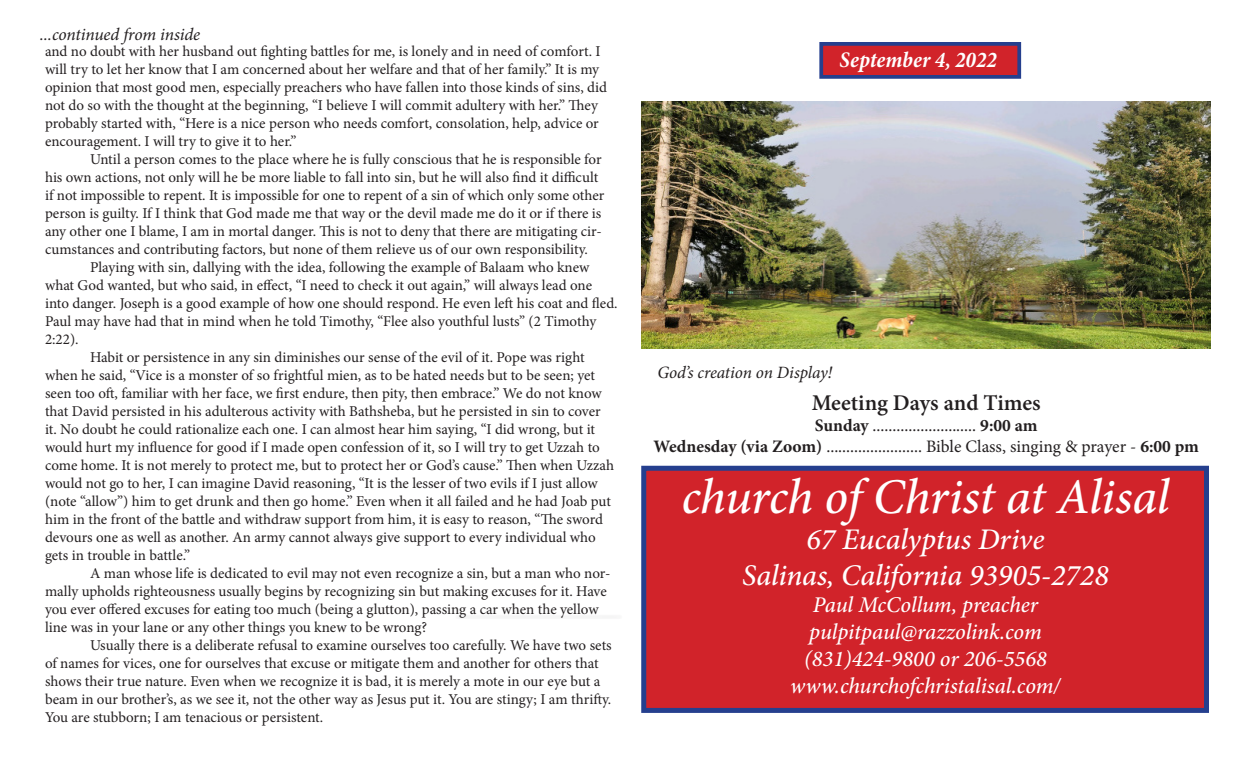
<style>
.page{position:relative;width:1260px;height:765px;background:#fff}
.page>*{position:absolute;margin:0;border:0;box-sizing:border-box;transform-origin:0 0}
.t1{font:italic 500 50px "Minion Pro";letter-spacing:-.01em;color:#fff}
.t2{font:italic 500 30px "Minion Pro";letter-spacing:-.005em;color:#fff}
.t3{font:italic 500 22.5px "Minion Pro";letter-spacing:-.01em;color:#fff}
.t4{font:600 22.5px "Minion Pro";color:#231f20}
.t5{font:italic 700 condensed 22.5px "Minion Pro";color:#fff}
.t6{font:17.5px "Minion Pro";letter-spacing:-.005em;color:#231f20}
.t7{font:italic 17.5px "Minion Pro";letter-spacing:-.01em;color:#231f20}
.t8{font:italic 17.25px "Minion Pro";letter-spacing:-.005em;color:#231f20}
.t9{font:15px/18px "Minion Pro";letter-spacing:-.005em;color:#231f20}
.s1{font-weight:700}
</style>
<div class="page">
<div style="left:641px;top:466px;width:568px;height:247px;background:#d1232a;border:5px solid #253f8e"></div>
<div style="left:819px;top:42px;width:202px;height:37px;background:#d1232a;border:4px solid #253f8e"></div>
<div style="left:455px;top:614px;width:168px;height:5px;background:#f6f6f6"></div>
<img style="left:641px;top:101px;width:570px;height:248px">
<p class="t7" style="left:40px;top:22px;width:162px">...continued from inside</p>
<p class="t9" style="left:45px;top:42px;width:564px">and no doubt with her husband out fighting battles for me, is lonely and in need of comfort. I will try to let her know that I am concerned about her welfare and that of her family.” It is my opinion that most good men, especially preachers who have fallen into those kinds of sins, did not do so with the thought at the beginning, “I believe I will commit adultery with her.” They probably started with, “Here is a nice person who needs comfort, consolation, help, advice or encouragement. I will try to give it to her.”</p>
<p class="t9" style="left:45px;top:150px;width:561px;text-indent:45px">Until a person comes to the place where he is fully conscious that he is responsible for his own actions, not only will he be more liable to fall into sin, but he will also find it difficult if not impossible to repent. It is impossible for one to repent of a sin of which only some other person is guilty. If I think that God made me that way or the devil made me do it or if there is any other one I blame, I am in mortal danger. This is not to deny that there are mitigating cir&shy;cumstances and contributing factors, but none of them relieve us of our own responsibility.</p>
<p class="t9" style="left:45px;top:258px;width:574px;text-indent:45px">Playing with sin, dallying with the idea, following the example of Balaam who knew what God wanted, but who said, in effect, “I need to check it out again,” will always lead one into danger. Joseph is a good example of how one should respond. He even left his coat and fled.<br>Paul may have had that in mind when he told Timothy, “Flee also youthful lusts” (2 Timothy 2:22).</p>
<p class="t9" style="left:45px;top:348px;width:571px;text-indent:45px">Habit or persistence in any sin diminishes our sense of the evil of it. Pope was right when he said, “Vice is a monster of so frightful mien, as to be hated needs but to be seen; yet seen too oft, familiar with her face, we first endure, then pity, then embrace.” We do not know that David persisted in his adulterous activity with Bathsheba, but he persisted in sin to cover it. No doubt he could rationalize each one. I can almost hear him saying, “I did wrong, but it would hurt my influence for good if I made open confession of it, so I will try to get Uzzah to come home. It is not merely to protect me, but to protect her or God’s cause.” Then when Uzzah would not go to her, I can imagine David reasoning, “It is the lesser of two evils if I just allow (note “allow”) him to get drunk and then go home.” Even when it all failed and he had Joab put him in the front of the battle and withdraw support from him, it is easy to reason, “The sword devours one as well as another. An army cannot always give support to every individual who gets in trouble in battle.”</p>
<p class="t9" style="left:45px;top:564px;width:567px;text-indent:45px">A man whose life is dedicated to evil may not even recognize a sin, but a man who nor&shy;mally upholds righteousness usually begins by recognizing sin but making excuses for it. Have you ever offered excuses for eating too much (being a glutton), passing a car when the yellow line was in your lane or any other things you knew to be wrong?</p>
<p class="t9" style="left:45px;top:636px;width:568px;text-indent:45px">Usually there is a deliberate refusal to examine ourselves too carefully. We have two sets of names for vices, one for ourselves that excuse or mitigate them and another for others that shows their true nature. Even when we recognize it is bad, it is merely a mote in our eye but a beam in our brother’s, as we see it, not the other way as Jesus put it. You are stingy; I am thrifty.<br>You are stubborn; I am tenacious or persistent.</p>
<p class="t5" style="left:840px;top:44px;width:159px">September 4, 2022</p>
<p class="t8" style="left:657px;top:361px;width:176px">God’s creation on Display!</p>
<p class="t4" style="left:812px;top:387px;width:231px">Meeting Days and Times</p>
<p class="t6" style="left:815px;top:414px;width:224px"><span class="s1">Sunday</span> .......................... <span class="s1">9:00 am</span></p>
<p class="t6" style="left:653px;top:435px;width:547px"><span class="s1">Wednesday (via Zoom)</span> ........................ Bible Class, singing &amp; prayer - <span class="s1">6:00 pm</span></p>
<p class="t1" style="left:681px;top:463px;width:490px">church of Christ at Alisal</p>
<p class="t2" style="left:807px;top:519px;width:239px">67 Eucalyptus Drive</p>
<p class="t2" style="left:742px;top:555px;width:368px">Salinas, California 93905-2728</p>
<p class="t3" style="left:813px;top:590px;width:227px">Paul McCollum, preacher</p>
<p class="t3" style="left:809px;top:617px;width:234px">pulpitpaul@razzolink.com</p>
<p class="t3" style="left:804px;top:644px;width:244px">(831)424-9800 or 206-5568</p>
<p class="t3" style="left:790px;top:671px;width:272px">www.churchofchristalisal.com/</p>
</div>
